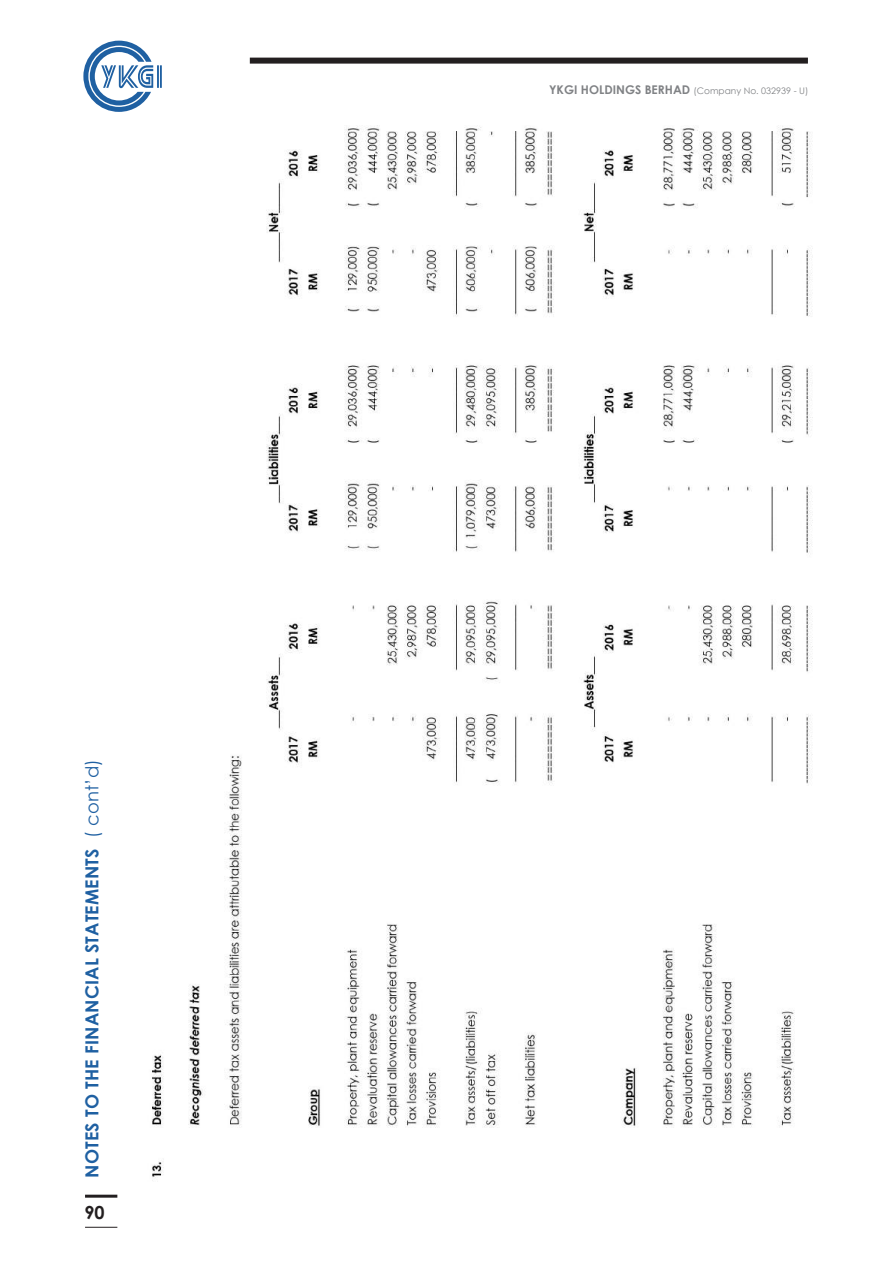
<style>
.page{position:relative;width:893px;height:1263px;background:#fff}
.page>*{position:absolute;margin:0;border:0;box-sizing:border-box;transform-origin:0 0}
.t1{font:700 18px "Century Gothic";letter-spacing:.01em;color:#1f60a2}
.t2{font:700 18px "Century Gothic";color:#231f20}
.t3{font:9px "Century Gothic";color:#808285}
.s1{font-weight:400}
.s2{font-weight:700;font-size:12px}
</style>
<div class="page">
<hr style="left:157px;top:65px;width:2px;height:23px;background:#1f60a2">
<hr style="left:160px;top:65px;width:2px;height:23px;background:#1f60a2">
<svg style="left:83px;top:41px;width:70px;height:71px"></svg>
<div style="left:250px;top:58px;width:558px;height:6px;background:#231f20"></div>
<img style="left:147px;top:111px;width:666px;height:1070px">
<hr style="left:85px;top:1227px;width:32px;height:1px;background:#231f20">
<hr style="left:85px;top:1195px;width:32px;height:3px;background:#231f20">
<h1 class="t1" style="left:80px;top:1178px;width:420px;rotate:-90deg">NOTES TO THE FINANCIAL STATEMENTS <span class="s1">( cont’d)</span></h1>
<h1 class="t2" style="left:85px;top:1201px;width:22px">90</h1>
<p class="t3" style="left:549px;top:85px;width:261px"><span class="s2">YKGI HOLDINGS BERHAD</span> (Company No. 032939 - U)</p>
</div>
